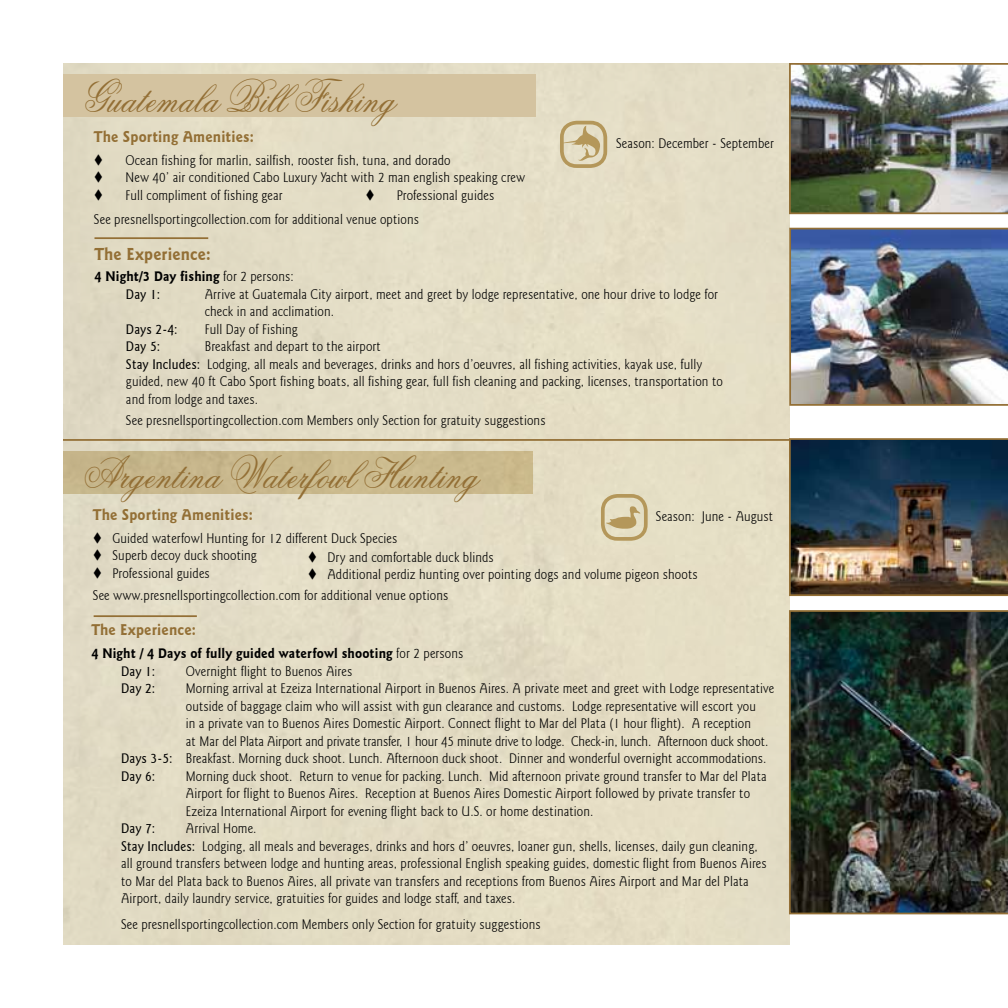
<style>
.page{position:relative;width:1008px;height:1008px;background:#fff}
.page>*{position:absolute;margin:0;border:0;box-sizing:border-box;transform-origin:0 0}
.t1{font:45.5px "Flemish Script BT";letter-spacing:.01em;color:#936f35;scale:.9 1}
.t2{font:700 17.5px "Goudy Sans IT Cby BT";letter-spacing:.01em;color:#936f35;scale:.9 1}
.t3{font:700 15.75px "Goudy Sans IT Cby BT";letter-spacing:.01em;color:#936f35;scale:.9 1}
.t4{font:300 14px/17.5px "Goudy Sans IT Cby BT";letter-spacing:.01em;color:#000;scale:.9 1}
.t5{font:300 14px "Goudy Sans IT Cby BT";letter-spacing:-.01em;color:#000;scale:.9 1}
.t6{font:700 14px/17.5px "Goudy Sans IT Cby BT";letter-spacing:.01em;color:#000;scale:.9 1}
.t7{font:500 14px "Goudy Sans IT Cby BT";letter-spacing:.01em;color:#000;scale:.9 1}
.s1{font-weight:300}
.s2{font-weight:500}
</style>
<div class="page">
<div style="left:63px;top:63px;width:726px;height:882px;background:#e3dcc5"></div>
<div style="left:63px;top:74px;width:473px;height:43px;background:#d4c3a0"></div>
<svg style="left:561px;top:126px;width:40px;height:36px"></svg>
<div style="left:560px;top:121px;width:47px;height:47px;border:4px solid #b4975a;border-radius:15px"></div>
<hr style="left:94px;top:237px;width:114px;height:2px;background:#936f35">
<hr style="left:63px;top:439px;width:726px;height:2px;background:#936f35">
<hr style="left:94px;top:615px;width:103px;height:2px;background:#936f35">
<img style="left:789px;top:228px;width:219px;height:178px">
<img style="left:789px;top:438px;width:219px;height:158px">
<img style="left:789px;top:610px;width:219px;height:304px">
<img style="left:789px;top:63px;width:219px;height:151px">
<div style="left:601px;top:494px;width:47px;height:47px;border:4px solid #b4975a;border-radius:15px"></div>
<svg style="left:603px;top:506px;width:37px;height:23px"></svg>
<h1 class="t1" style="left:82px;top:69px;width:349px">Guatemala Bill Fishing</h1>
<p class="t3" style="left:94px;top:127px;width:179px">The Sporting Amenities:</p>
<p class="t4" style="left:94px;top:152px;width:398px">▼ Ocean fishing for marlin, sailfish, rooster fish, tuna, and dorado</p>
<p class="t4" style="left:94px;top:169px;width:481px">▼ New 40’ air conditioned Cabo Luxury Yacht with 2 man english speaking crew</p>
<p class="t4" style="left:94px;top:183px;width:363px;line-height:24.5px">▼ Full compliment of fishing gear<br>See presnellsportingcollection.com for additional venue options</p>
<p class="t2" style="left:94px;top:243px;width:131px">The Experience:</p>
<p class="t6" style="left:126px;top:267px;width:188px;text-indent:-32px">4 Night/3 Day fishing <span class="s1">for 2 persons:<br></span><span class="s2">Day 1:</span></p>
<p class="t4" style="left:616px;top:134px;width:177px">Season: December - September</p>
<p class="t4" style="left:365px;top:186px;width:145px">▼ Professional guides</p>
<p class="t4" style="left:205px;top:285px;width:572px">Arrive at Guatemala City airport, meet and greet by lodge representative, one hour drive to lodge for check in and acclimation.</p>
<p class="t7" style="left:126px;top:320px;width:59px">Days 2-4:</p>
<p class="t4" style="left:205px;top:320px;width:105px">Full Day of Fishing</p>
<p class="t7" style="left:126px;top:338px;width:40px">Day 5:</p>
<p class="t4" style="left:126px;top:338px;width:665px;text-indent:79px">Breakfast and depart to the airport<br><span class="s2">Stay Includes:</span> Lodging, all meals and beverages, drinks and hors d’oeuvres, all fishing activities, kayak use, fully guided, new 40 ft Cabo Sport fishing boats, all fishing gear, full fish cleaning and packing, licenses, transportation to and from lodge and taxes.</p>
<p class="t4" style="left:126px;top:411px;width:468px">See presnellsportingcollection.com Members only Section for gratuity suggestions</p>
<h1 class="t1" style="left:83px;top:445px;width:439px">Argentina Waterfowl Hunting</h1>
<p class="t3" style="left:93px;top:504px;width:179px">The Sporting Amenities:</p>
<p class="t4" style="left:93px;top:529px;width:340px">▼ Guided waterfowl Hunting for 12 different Duck Species</p>
<p class="t4" style="left:93px;top:547px;width:184px">▼ Superb decoy duck shooting</p>
<p class="t4" style="left:93px;top:562px;width:396px;line-height:22.8px">▼ Professional guides<br>See www.presnellsportingcollection.com for additional venue options</p>
<p class="t4" style="left:656px;top:508px;width:132px">Season: June - August</p>
<p class="t4" style="left:308px;top:548px;width:208px">▼ Dry and comfortable duck blinds</p>
<p class="t4" style="left:308px;top:566px;width:434px">▼ Additional perdiz hunting over pointing dogs and volume pigeon shoots</p>
<p class="t3" style="left:91px;top:620px;width:118px">The Experience:</p>
<p class="t6" style="left:121px;top:645px;width:382px;text-indent:-30px">4 Night / 4 Days of fully guided waterfowl shooting <span class="s1">for 2 persons<br></span><span class="s2">Day 1:</span></p>
<p class="t4" style="left:186px;top:662px;width:186px">Overnight flight to Buenos Aires</p>
<p class="t7" style="left:121px;top:680px;width:40px">Day 2:</p>
<p class="t4" style="left:186px;top:680px;width:655px">Morning arrival at Ezeiza International Airport in Buenos Aires. A private meet and greet with Lodge representative</p>
<p class="t4" style="left:186px;top:697px;width:635px">outside of baggage claim who will assist with gun clearance and customs. Lodge representative will escort you</p>
<p class="t4" style="left:186px;top:715px;width:630px">in a private van to Buenos Aires Domestic Airport. Connect flight to Mar del Plata (1 hour flight). A reception</p>
<p class="t5" style="left:186px;top:732px;width:649px">at Mar del Plata Airport and private transfer, 1 hour 45 minute drive to lodge. Check-in, lunch. Afternoon duck shoot.</p>
<p class="t4" style="left:121px;top:750px;width:719px"><span class="s2">Days 3-5:</span> Breakfast. Morning duck shoot. Lunch. Afternoon duck shoot. Dinner and wonderful overnight accommodations.</p>
<p class="t7" style="left:121px;top:767px;width:40px">Day 6:</p>
<p class="t4" style="left:186px;top:767px;width:647px">Morning duck shoot. Return to venue for packing. Lunch. Mid afternoon private ground transfer to Mar del Plata<br>Airport for flight to Buenos Aires. Reception at Buenos Aires Domestic Airport followed by private transfer to<br>Ezeiza International Airport for evening flight back to U.S. or home destination.</p>
<p class="t7" style="left:121px;top:820px;width:40px">Day 7:</p>
<p class="t4" style="left:121px;top:820px;width:719px;text-indent:65px">Arrival Home.<br><span class="s2">Stay Includes:</span> Lodging, all meals and beverages, drinks and hors d’ oeuvres, loaner gun, shells, licenses, daily gun cleaning, all ground transfers between lodge and hunting areas, professional English speaking guides, domestic flight from Buenos Aires to Mar del Plata back to Buenos Aires, all private van transfers and receptions from Buenos Aires Airport and Mar del Plata Airport, daily laundry service, gratuities for guides and lodge staff, and taxes.</p>
<p class="t4" style="left:121px;top:916px;width:468px">See presnellsportingcollection.com Members only Section for gratuity suggestions</p>
</div>
